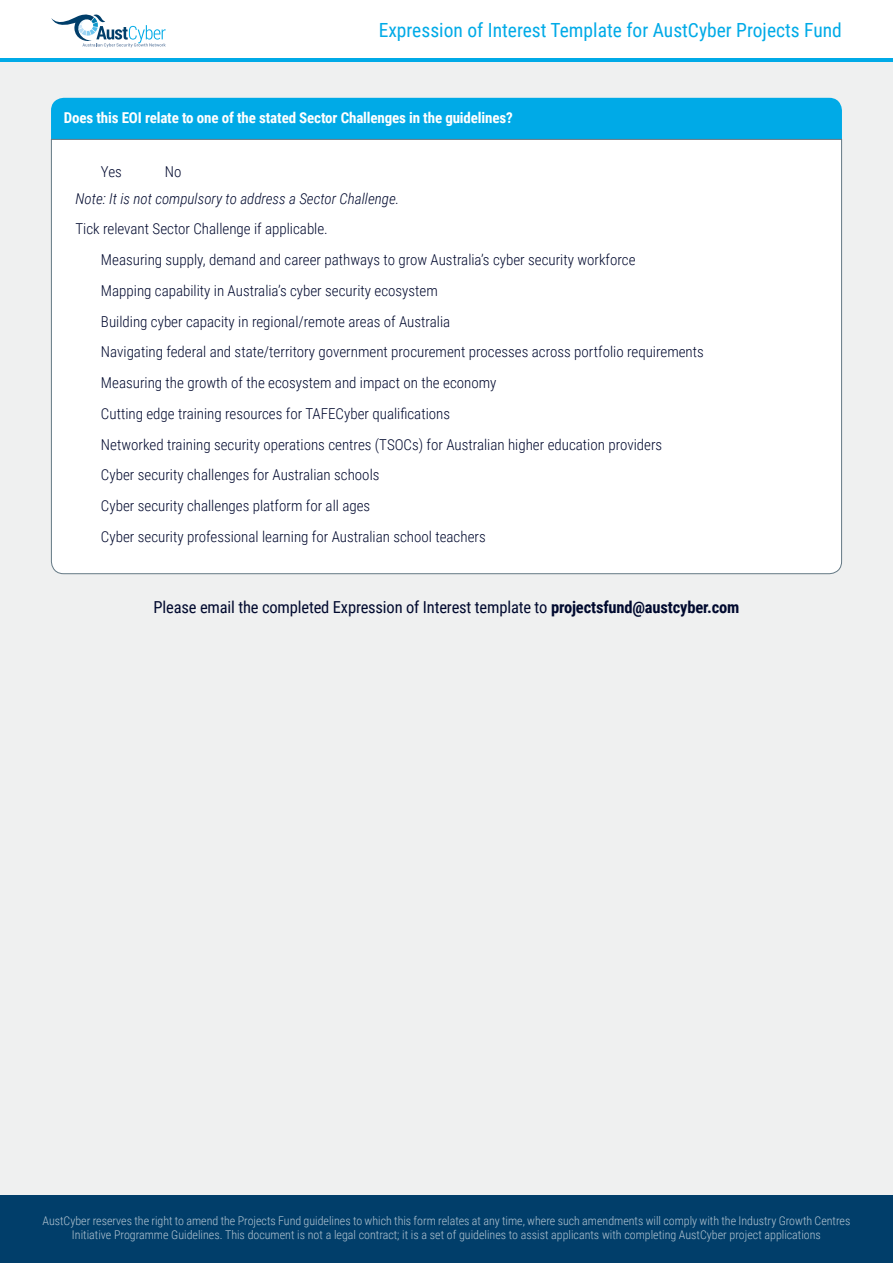
<style>
.page{position:relative;width:893px;height:1263px;background:#fff}
.page>*{position:absolute;margin:0;border:0;box-sizing:border-box;transform-origin:0 0}
.t1{font:19.5px "Roboto Condensed";color:#00aae7}
.t2{font:16.5px "Roboto Condensed";letter-spacing:-.01em;color:#00092e}
.Text{font:300 15px "Roboto Condensed";color:#00092e}
.Heading{font:700 15px "Roboto Condensed";letter-spacing:-.01em;color:#fff}
.Text-2{font:italic 300 15px "Roboto Condensed";color:#00092e}
.t3{font:300 12px/14.4px "Roboto Condensed";color:#b3c5d2;text-align:center}
.s1{font-weight:700}
</style>
<div class="page">
<hr style="left:0;top:58px;width:893px;height:4px;background:#00aae7">
<div style="left:0;top:1195px;width:893px;height:68px;background:#013e6a"></div>
<div style="left:0;top:62px;width:893px;height:1133px;background:#eff0f0"></div>
<svg style="left:51px;top:14px;width:115px;height:33px"></svg>
<div style="left:51px;top:98px;width:791px;height:41px;background:#00aae7"></div>
<div style="left:51px;top:139px;width:791px;height:435px;background:#fff"></div>
<h1 class="t1" style="left:379px;top:17px;width:465px">Expression of Interest Template for AustCyber Projects Fund</h1>
<p class="Heading" style="left:64px;top:107px;width:450px">Does this EOI relate to one of the stated Sector Challenges in the guidelines?</p>
<p class="Text" style="left:101px;top:161px;width:22px">Yes</p>
<p class="Text" style="left:165px;top:161px;width:18px">No</p>
<p class="Text-2" style="left:75px;top:188px;width:325px">Note: It is not compulsory to address a Sector Challenge.</p>
<p class="Text" style="left:75px;top:219px;width:254px">Tick relevant Sector Challenge if applicable.</p>
<p class="Text" style="left:101px;top:249px;width:536px">Measuring supply, demand and career pathways to grow Australia’s cyber security workforce</p>
<p class="Text" style="left:101px;top:280px;width:338px">Mapping capability in Australia’s cyber security ecosystem</p>
<p class="Text" style="left:101px;top:311px;width:351px">Building cyber capacity in regional/remote areas of Australia</p>
<p class="Text" style="left:101px;top:342px;width:604px">Navigating federal and state/territory government procurement processes across portfolio requirements</p>
<p class="Text" style="left:101px;top:372px;width:397px">Measuring the growth of the ecosystem and impact on the economy</p>
<p class="Text" style="left:101px;top:403px;width:351px">Cutting edge training resources for TAFECyber qualifications</p>
<p class="Text" style="left:101px;top:434px;width:563px">Networked training security operations centres (TSOCs) for Australian higher education providers</p>
<p class="Text" style="left:101px;top:465px;width:280px">Cyber security challenges for Australian schools</p>
<p class="Text" style="left:101px;top:495px;width:271px">Cyber security challenges platform for all ages</p>
<p class="Text" style="left:101px;top:526px;width:386px">Cyber security professional learning for Australian school teachers</p>
<p class="t2" style="left:154px;top:596px;width:587px">Please email the completed Expression of Interest template to <span class="s1">projectsfund@austcyber.com</span></p>
<p class="t3" style="left:43px;top:1212px;width:809px">AustCyber reserves the right to amend the Projects Fund guidelines to which this form relates at any time, where such amendments will comply with the Industry Growth Centres<br>Initiative Programme Guidelines. This document is not a legal contract; it is a set of guidelines to assist applicants with completing AustCyber project applications</p>
</div>
